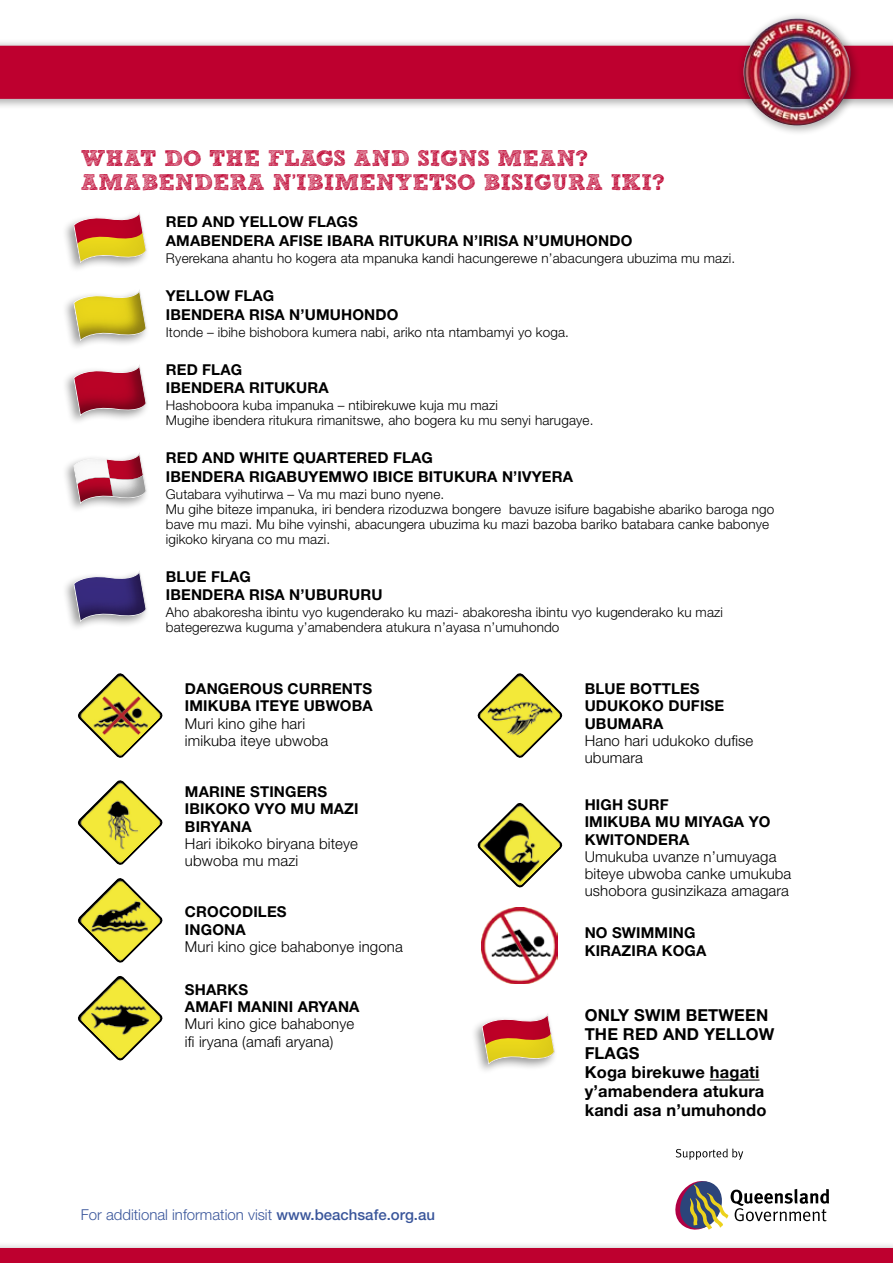
<style>
.page{position:relative;width:893px;height:1263px;background:#fff}
.page>*{position:absolute;margin:0;border:0;box-sizing:border-box;transform-origin:0 0}
.t1{font:22.5px/24px "Sketch Rockwell";color:#be002f}
.t2{font:700 16.5px/18.9px "Helvetica Neue LT";letter-spacing:.01em;color:#000}
.t3{font:700 15px/17.2px "Helvetica Neue LT";letter-spacing:.01em;color:#000}
.t4{font:300 15px/17.2px "Helvetica Neue LT";letter-spacing:.01em;color:#000}
.t5{font:300 15px "Helvetica Neue LT";color:#3a569b}
.t6{font:300 13.5px/15px "Helvetica Neue LT";letter-spacing:.01em;color:#000}
.s1{font-family:"Helvetica Neue";font-weight:500}
</style>
<div class="page">
<div style="left:0;top:37px;width:893px;height:100px;background:#000;opacity:.3"></div>
<div style="left:0;top:46px;width:893px;height:53px;background:#be002f"></div>
<div style="left:0;top:1239px;width:893px;height:24px;background:#000;opacity:.3"></div>
<div style="left:0;top:1248px;width:893px;height:15px;background:#be002f"></div>
<div style="left:735px;top:10px;width:153px;height:153px;background:#000;opacity:.3"></div>
<img style="left:744px;top:19px;width:106px;height:106px;border-radius:53px">
<svg style="left:78px;top:673px;width:85px;height:85px"></svg>
<svg style="left:477px;top:673px;width:86px;height:85px"></svg>
<svg style="left:78px;top:780px;width:85px;height:85px"></svg>
<svg style="left:477px;top:803px;width:86px;height:85px"></svg>
<svg style="left:78px;top:878px;width:85px;height:85px"></svg>
<svg style="left:78px;top:976px;width:85px;height:85px"></svg>
<hr style="left:710px;top:1080px;width:49px;height:1px;background:#000">
<img style="left:482px;top:908px;width:76px;height:76px">
<svg style="left:479px;top:1013px;width:76px;height:56px"></svg>
<svg style="left:71px;top:212px;width:76px;height:56px"></svg>
<svg style="left:71px;top:290px;width:76px;height:56px"></svg>
<svg style="left:71px;top:365px;width:76px;height:56px"></svg>
<svg style="left:71px;top:453px;width:76px;height:55px"></svg>
<svg style="left:71px;top:571px;width:76px;height:55px"></svg>
<div style="left:592px;top:1172px;width:244px;height:70px;background:#fff"></div>
<svg style="left:675px;top:1181px;width:154px;height:49px"></svg>
<svg style="left:676px;top:1148px;width:67px;height:12px"></svg>
<h1 class="t1" style="left:81px;top:147px;width:585px">WHAT DO THE FLAGS AND SIGNS MEAN?<br>AMABENDERA N’IBIMENYETSO BISIGURA IKI?</h1>
<p class="t3" style="left:166px;top:212px;width:468px;line-height:18.6px">RED AND YELLOW FLAGS<br>AMABENDERA AFISE IBARA RITUKURA N’IRISA N’UMUHONDO</p>
<p class="t6" style="left:166px;top:251px;width:571px">Ryerekana ahantu ho kogera ata mpanuka kandi hacungerewe n’abacungera ubuzima mu mazi.</p>
<p class="t3" style="left:166px;top:286px;width:234px;line-height:18.6px">YELLOW FLAG<br>IBENDERA RISA N’UMUHONDO</p>
<p class="t6" style="left:166px;top:324px;width:405px">Itonde – ibihe bishobora kumera nabi, ariko nta ntambamyi yo koga.</p>
<p class="t3" style="left:166px;top:360px;width:164px;line-height:18.6px">RED FLAG<br>IBENDERA RITUKURA</p>
<p class="t6" style="left:166px;top:398px;width:429px">Hashoboora kuba impanuka – ntibirekuwe kuja mu mazi<br>Mugihe ibendera ritukura rimanitswe, aho bogera ku mu senyi harugaye.</p>
<p class="t3" style="left:166px;top:448px;width:409px;line-height:18.6px">RED AND WHITE QUARTERED FLAG<br>IBENDERA RIGABUYEMWO IBICE BITUKURA N’IVYERA</p>
<p class="t6" style="left:166px;top:486px;width:610px">Gutabara vyihutirwa – Va mu mazi buno nyene.<br>Mu gihe biteze impanuka, iri bendera rizoduzwa bongere bavuze isifure bagabishe abariko baroga ngo bave mu mazi. Mu bihe vyinshi, abacungera ubuzima ku mazi bazoba bariko batabara canke babonye igikoko kiryana co mu mazi.</p>
<p class="t3" style="left:166px;top:567px;width:218px;line-height:18.6px">BLUE FLAG<br>IBENDERA RISA N’UBURURU</p>
<p class="t6" style="left:166px;top:605px;width:559px">Aho abakoresha ibintu vyo kugenderako ku mazi- abakoresha ibintu vyo kugenderako ku mazi bategerezwa kuguma y’amabendera atukura n’ayasa n’umuhondo</p>
<p class="t3" style="left:185px;top:680px;width:189px">DANGEROUS CURRENTS<br>IMIKUBA ITEYE UBWOBA</p>
<p class="t4" style="left:185px;top:714px;width:145px">Muri kino gihe hari imikuba iteye ubwoba</p>
<p class="t3" style="left:185px;top:783px;width:175px">MARINE STINGERS<br>IBIKOKO VYO MU MAZI<br>BIRYANA</p>
<p class="t4" style="left:185px;top:835px;width:175px">Hari ibikoko biryana biteye ubwoba mu mazi</p>
<p class="t3" style="left:185px;top:903px;width:103px">CROCODILES<br>INGONA</p>
<p class="t4" style="left:185px;top:938px;width:219px">Muri kino gice bahabonye ingona</p>
<p class="t3" style="left:185px;top:980px;width:176px">SHARKS<br>AMAFI MANINI ARYANA</p>
<p class="t4" style="left:185px;top:1015px;width:171px">Muri kino gice bahabonye ifi iryana (amafi aryana)</p>
<p class="t5" style="left:81px;top:1206px;width:356px">For additional information visit <span class="s1">www.beachsafe.org.au</span></p>
<p class="t3" style="left:585px;top:680px;width:141px">BLUE BOTTLES<br>UDUKOKO DUFISE<br>UBUMARA</p>
<p class="t4" style="left:585px;top:732px;width:170px">Hano hari udukoko dufise ubumara</p>
<p class="t3" style="left:585px;top:796px;width:187px">HIGH SURF<br>IMIKUBA MU MIYAGA YO<br>KWITONDERA</p>
<p class="t4" style="left:585px;top:848px;width:208px">Umukuba uvanze n’umuyaga biteye ubwoba canke umukuba ushobora gusinzikaza amagara</p>
<p class="t3" style="left:585px;top:924px;width:123px">NO SWIMMING<br>KIRAZIRA KOGA</p>
<p class="t2" style="left:585px;top:1006px;width:191px">ONLY SWIM BETWEEN<br>THE RED AND YELLOW<br>FLAGS<br>KOGA BIREKUWE HAGATI<br>Y’AMABENDERA ATUKURA<br>KANDI ASA N’UMUHONDO</p>
</div>
